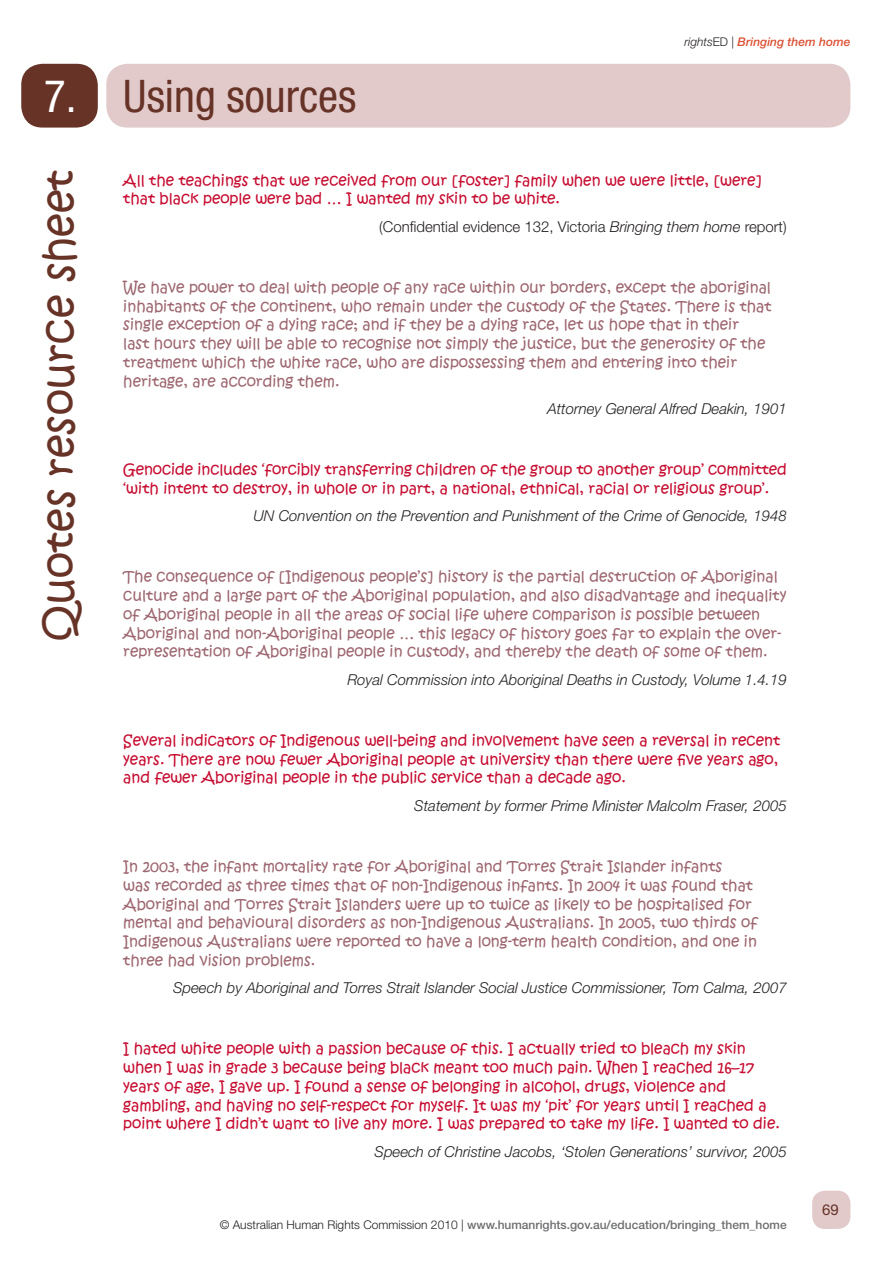
<style>
.page{position:relative;width:893px;height:1263px;background:#fff}
.page>*{position:absolute;margin:0;border:0;box-sizing:border-box;transform-origin:0 0}
.t1{font:condensed 45px "Helvetica Neue LT Std";color:#673327}
.t2{font:condensed 45px "Helvetica Neue LT Std";color:#fff}
.t3{font:42px "Kristen ITC";color:#673327}
.t4{font:15px/18.8px "Kristen ITC";color:#9d6670}
.t5{font:15px/18.8px "Kristen ITC";color:#c60c30}
.t6{font:italic 300 15px "Helvetica Neue LT Std";color:#231f20}
.t7{font:300 15px "Helvetica Neue LT Std";color:#231f20}
.t8{font:15px "Helvetica Neue LT Std";color:#673327}
.t9{font:500 12px "Helvetica Neue LT Std";color:#6d6e70}
.t10{font:italic 500 12px "Helvetica Neue LT Std";color:#dc5034}
.s1{font-weight:300;color:#231f20}
.s2{font-weight:300;font-style:normal;color:#231f20}
.s3{font-style:italic}
</style>
<div class="page">
<div style="left:106px;top:64px;width:744px;height:64px;background:#e2cacb;border-radius:21px"></div>
<div style="left:21px;top:64px;width:77px;height:64px;background:#673327;border-radius:21px"></div>
<div style="left:812px;top:1191px;width:38px;height:38px;background:#e2cacb;border-radius:13px"></div>
<h1 class="t2" style="left:44px;top:70px;width:34px">7.</h1>
<h2 class="t3" style="left:32px;top:641px;width:473px;rotate:-90deg">Quotes resource sheet</h2>
<h1 class="t1" style="left:123px;top:70px;width:235px">Using sources</h1>
<p class="t10" style="left:684px;top:34px;width:168px"><span class="s1">rights</span><span class="s2">ED |</span> Bringing them home</p>
<p class="t5" style="left:123px;top:171px;width:640px">All the teachings that we received from our [foster] family when we were little, [were] that black people were bad … I wanted my skin to be white.</p>
<p class="t7" style="left:379px;top:217px;width:409px">(Confidential evidence 132, Victoria <span class="s3">Bringing them home</span> report)</p>
<p class="t4" style="left:123px;top:278px;width:650px">We have power to deal with people of any race within our borders, except the aboriginal inhabitants of the continent, who remain under the custody of the States. There is that single exception of a dying race; and if they be a dying race, let us hope that in their<br>last hours they will be able to recognise not simply the justice, but the generosity of the treatment which the white race, who are dispossessing them and entering into their heritage, are according them.</p>
<p class="t6" style="left:547px;top:400px;width:241px">Attorney General Alfred Deakin, 1901</p>
<p class="t5" style="left:123px;top:460px;width:665px">Genocide includes ‘forcibly transferring children of the group to another group’ committed ‘with intent to destroy, in whole or in part, a national, ethnical, racial or religious group’.</p>
<p class="t6" style="left:253px;top:507px;width:535px">UN Convention on the Prevention and Punishment of the Crime of Genocide, 1948</p>
<p class="t4" style="left:123px;top:568px;width:664px">The consequence of [Indigenous people’s] history is the partial destruction of Aboriginal culture and a large part of the Aboriginal population, and also disadvantage and inequality of Aboriginal people in all the areas of social life where comparison is possible between Aboriginal and non-Aboriginal people … this legacy of history goes far to explain the over&shy;representation of Aboriginal people in custody, and thereby the death of some of them.</p>
<p class="t6" style="left:347px;top:670px;width:441px">Royal Commission into Aboriginal Deaths in Custody, Volume 1.4.19</p>
<p class="t5" style="left:123px;top:731px;width:658px">Several indicators of Indigenous well-being and involvement have seen a reversal in recent years. There are now fewer Aboriginal people at university than there were five years ago, and fewer Aboriginal people in the public service than a decade ago.</p>
<p class="t6" style="left:414px;top:796px;width:374px">Statement by former Prime Minister Malcolm Fraser, 2005</p>
<p class="t4" style="left:123px;top:857px;width:636px">In 2003, the infant mortality rate for Aboriginal and Torres Strait Islander infants<br>was recorded as three times that of non-Indigenous infants. In 2004 it was found that Aboriginal and Torres Strait Islanders were up to twice as likely to be hospitalised for mental and behavioural disorders as non-Indigenous Australians. In 2005, two thirds of Indigenous Australians were reported to have a long-term health condition, and one in three had vision problems.</p>
<p class="t6" style="left:173px;top:979px;width:615px">Speech by Aboriginal and Torres Strait Islander Social Justice Commissioner, Tom Calma, 2007</p>
<p class="t5" style="left:123px;top:1040px;width:658px">I hated white people with a passion because of this. I actually tried to bleach my skin when I was in grade 3 because being black meant too much pain. When I reached 16–17 years of age, I gave up. I found a sense of belonging in alcohol, drugs, violence and gambling, and having no self-respect for myself. It was my ‘pit’ for years until I reached a point where I didn’t want to live any more. I was prepared to take my life. I wanted to die.</p>
<p class="t6" style="left:375px;top:1142px;width:414px">Speech of Christine Jacobs, ‘Stolen Generations’ survivor, 2005</p>
<p class="t9" style="left:220px;top:1217px;width:568px"><span class="s1">© Australian Human Rights Commission 2010 |</span> www.humanrights.gov.au/education/bringing_them_home</p>
<p class="t8" style="left:822px;top:1201px;width:18px">69</p>
</div>
